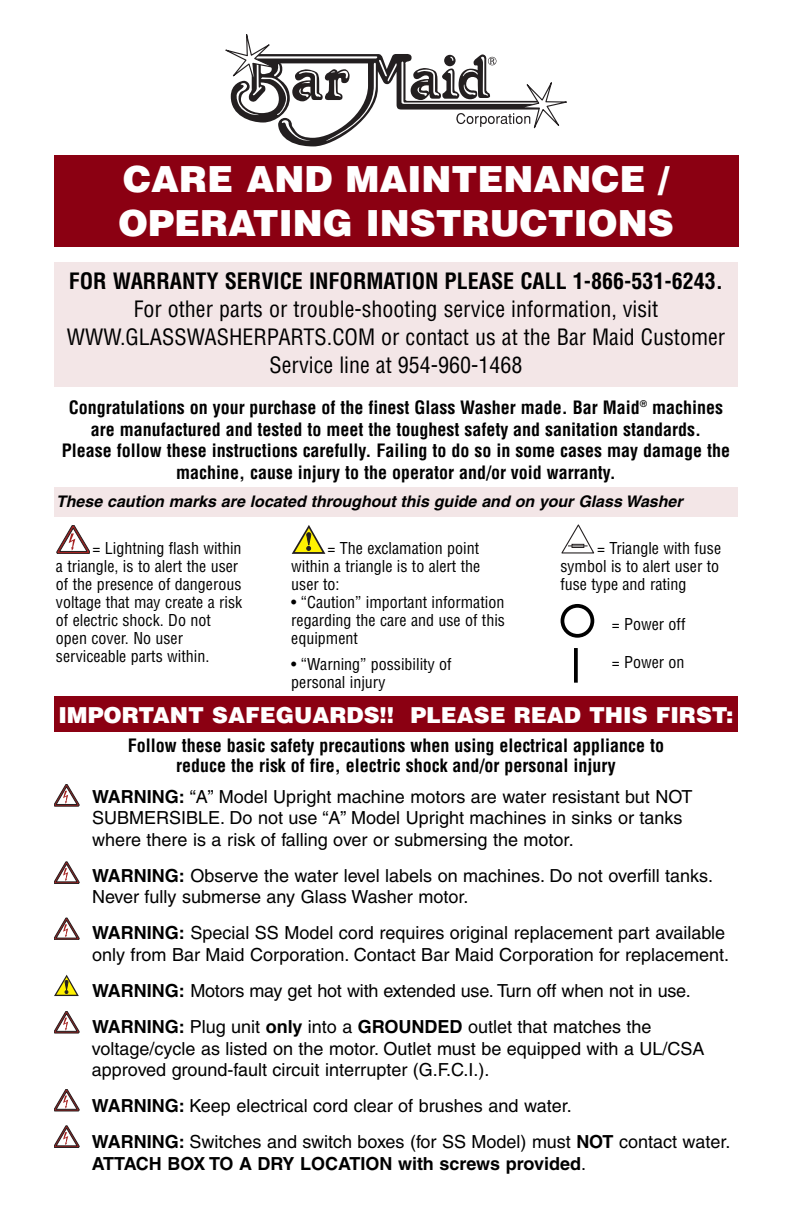
<style>
.page{position:relative;width:792px;height:1224px;background:#fff}
.page>*{position:absolute;margin:0;border:0;box-sizing:border-box;transform-origin:0 0}
.t1{font:900 36px/43.2px "Helvetica";color:#fff}
.t2{font:condensed 22px/28px "Helvetica";color:#000;text-align:center}
.t3{font:700 condensed 22px "Helvetica";color:#000}
.t4{font:900 22px "Helvetica";color:#fff}
.t5{font:18px/21.6px "Helvetica";color:#000}
.t6{font:700 condensed 18px/21.6px "Helvetica";color:#000;text-align:center}
.t7{font:700 18px "Helvetica";color:#000}
.t8{font:condensed 16px/18px "Helvetica";color:#000;text-align:justify}
.t9{font:italic 700 16px "Helvetica";color:#000}
.s1{font-weight:700}
.s2{font-weight:400}
</style>
<div class="page">
<div style="left:54px;top:155px;width:684px;height:92px;background:#8b0012"></div>
<svg style="left:225px;top:34px;width:342px;height:112px"></svg>
<div style="left:54px;top:262px;width:684px;height:125px;background:#f3e6e7"></div>
<div style="left:54px;top:696px;width:684px;height:36px;background:#8b0012"></div>
<svg style="left:561px;top:604px;width:33px;height:34px"></svg>
<svg style="left:574px;top:648px;width:4px;height:35px"></svg>
<svg style="left:57px;top:525px;width:33px;height:29px"></svg>
<svg style="left:292px;top:525px;width:33px;height:29px"></svg>
<svg style="left:561px;top:524px;width:34px;height:30px"></svg>
<div style="left:54px;top:488px;width:684px;height:29px;background:#f3e6e7"></div>
<svg style="left:54px;top:784px;width:25px;height:22px"></svg>
<svg style="left:54px;top:862px;width:25px;height:22px"></svg>
<svg style="left:54px;top:918px;width:25px;height:22px"></svg>
<svg style="left:54px;top:975px;width:25px;height:21px"></svg>
<svg style="left:54px;top:1011px;width:25px;height:22px"></svg>
<svg style="left:54px;top:1089px;width:25px;height:22px"></svg>
<svg style="left:54px;top:1126px;width:25px;height:22px"></svg>
<h1 class="t1" style="left:118px;top:161px;width:557px">CARE AND MAINTENANCE /<br>OPERATING INSTRUCTIONS</h1>
<p class="t3" style="left:69px;top:268px;width:656px">FOR WARRANTY SERVICE INFORMATION PLEASE CALL 1-866-531-6243.</p>
<p class="t2" style="left:67px;top:295px;width:660px">For other parts or trouble-shooting service information, visit<br>WWW.GLASSWASHERPARTS.COM or contact us at the Bar Maid Customer<br>Service line at 954-960-1468</p>
<p class="t6" style="left:62px;top:397px;width:670px">Congratulations on your purchase of the finest Glass Washer made. Bar Maid<sup>®</sup> machines are manufactured and tested to meet the toughest safety and sanitation standards.<br>Please follow these instructions carefully. Failing to do so in some cases may damage the machine, cause injury to the operator and/or void warranty.</p>
<p class="t9" style="left:56px;top:496px;width:628px">These caution marks are located throughout this guide and on your Glass Washer</p>
<p class="t8" style="left:56px;top:539px;width:188px;text-align:left;text-indent:36px">= Lightning flash within a triangle, is to alert the user of the presence of dangerous voltage that may create a risk of electric shock. Do not open cover. No user serviceable parts within.</p>
<p class="t8" style="left:291px;top:539px;width:190px;text-indent:36px">= The exclamation point within a triangle is to alert the user to:</p>
<p class="t8" style="left:291px;top:593px;width:215px">• “Caution” important information regarding the care and use of this equipment</p>
<p class="t8" style="left:291px;top:655px;width:162px">• “Warning” possibility of personal injury</p>
<p class="t8" style="left:560px;top:539px;width:162px;text-indent:37px">= Triangle with fuse symbol is to alert user to fuse type and rating</p>
<p class="t8" style="left:612px;top:615px;width:75px">= Power off</p>
<p class="t8" style="left:612px;top:654px;width:74px">= Power on</p>
<p class="t4" style="left:58px;top:707px;width:677px">IMPORTANT SAFEGUARDS!! PLEASE READ THIS FIRST:</p>
<p class="t6" style="left:128px;top:736px;width:538px;line-height:20px">Follow these basic safety precautions when using electrical appliance to reduce the risk of fire, electric shock and/or personal injury</p>
<p class="t5" style="left:92px;top:787px;width:602px"><span class="s1">WARNING:</span> “A” Model Upright machine motors are water resistant but NOT<br>SUBMERSIBLE. Do not use “A” Model Upright machines in sinks or tanks where there is a risk of falling over or submersing the motor.</p>
<p class="t5" style="left:92px;top:866px;width:622px"><span class="s1">WARNING:</span> Observe the water level labels on machines. Do not overfill tanks.<br>Never fully submerse any Glass Washer motor.</p>
<p class="t5" style="left:92px;top:924px;width:639px"><span class="s1">WARNING:</span> Special SS Model cord requires original replacement part available only from Bar Maid Corporation. Contact Bar Maid Corporation for replacement.</p>
<p class="t5" style="left:92px;top:974px;width:600px;line-height:36px"><span class="s1">WARNING:</span> Motors may get hot with extended use. Turn off when not in use.<br><span class="s1">WARNING:</span> Plug unit <span class="s1">only</span> into a <span class="s1">GroUNDeD</span> outlet that matches the</p>
<p class="t5" style="left:92px;top:1039px;width:614px">voltage/cycle as listed on the motor. Outlet must be equipped with a UL/CSA approved ground-fault circuit interrupter (G.F.C.I.).</p>
<p class="t5" style="left:92px;top:1090px;width:640px;line-height:36px"><span class="s1">WARNING:</span> Keep electrical cord clear of brushes and water.<br><span class="s1">WARNING:</span> Switches and switch boxes (for SS Model) must <span class="s1">NOT</span> contact water.</p>
<p class="t7" style="left:92px;top:1157px;width:496px">ATTACH BOX TO A DRY LOCATION with screws provided<span class="s2">.</span></p>
</div>
